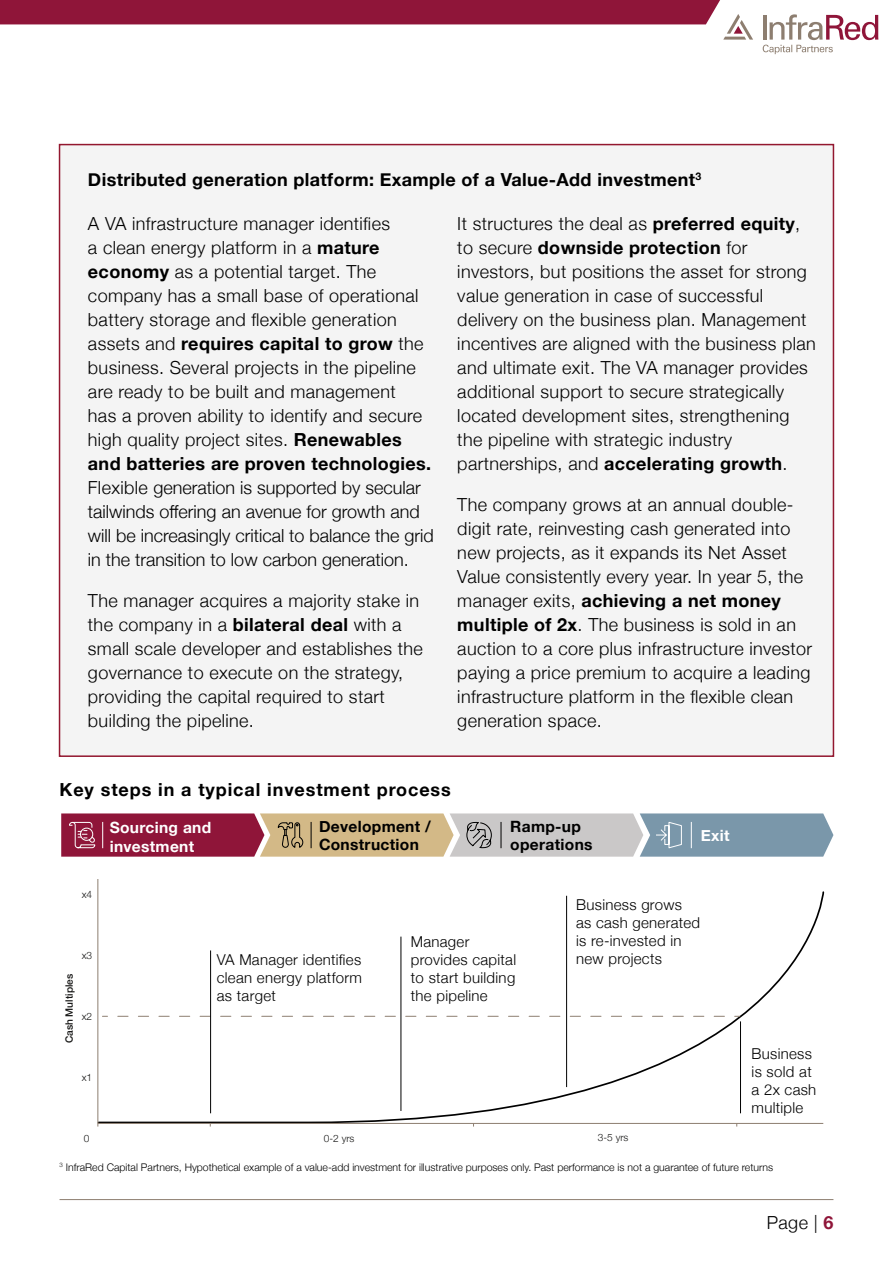
<style>
.page{position:relative;width:893px;height:1263px;background:#fff}
.page>*{position:absolute;margin:0;border:0;box-sizing:border-box;transform-origin:0 0}
.t1{font:300 18px/24px "Helvetica Neue";letter-spacing:.02em;color:#000}
.t2{font:300 18px/24px "Helvetica Neue";color:#000}
.t3{font:700 18px "Helvetica Neue";letter-spacing:.02em;color:#000}
.t4{font:700 18px "Helvetica Neue";letter-spacing:.05em;color:#000}
.t5{font:700 15.6px/18.6px "Helvetica Neue";letter-spacing:.02em;color:#000}
.t6{font:700 15.6px/18.6px "Helvetica Neue";letter-spacing:.02em;color:#fff}
.t7{font:300 15px/18px "Helvetica Neue";letter-spacing:.02em;color:#000}
.t8{font:300 10.5px "Helvetica Neue";color:#000}
.t9{font:300 10.05px "Helvetica Neue";color:#171716}
.t10{font:500 10.05px "Helvetica Neue";color:#171716}
.s1{font-weight:700}
.s2{font-weight:700;color:#8f1539}
</style>
<div class="page">
<div style="left:59px;top:144px;width:775px;height:613px;background:#f4f4f4;border:2px solid #93172f"></div>
<svg style="left:97px;top:879px;width:727px;height:245px"></svg>
<svg style="left:118px;top:1016px;width:611px;height:1px"></svg>
<svg style="left:61px;top:813px;width:772px;height:44px;background:#ac8e90"></svg>
<hr style="left:210px;top:950px;width:1px;height:163px;background:#000">
<hr style="left:401px;top:936px;width:1px;height:175px;background:#000">
<hr style="left:566px;top:896px;width:1px;height:191px;background:#000">
<hr style="left:740px;top:1021px;width:1px;height:92px;background:#000">
<svg style="left:763px;top:14px;width:115px;height:40px"></svg>
<svg style="left:0;top:0;width:753px;height:40px"></svg>
<hr style="left:60px;top:1199px;width:773px;height:1px;background:#8d7e70">
<p class="t3" style="left:88px;top:166px;width:615px">Distributed generation platform: Example of a Value-Add investment<sup>3</sup></p>
<p class="t1" style="left:88px;top:210px;width:345px">A VA infrastructure manager identifies<br>a clean energy platform in a <span class="s1">mature economy</span> as a potential target. The company has a small base of operational battery storage and flexible generation assets and <span class="s1">requires capital to grow</span> the business. Several projects in the pipeline are ready to be built and management<br>has a proven ability to identify and secure high quality project sites. <span class="s1">Renewables and batteries are proven technologies.</span></p>
<p class="t2" style="left:88px;top:474px;width:347px">Flexible generation is supported by secular tailwinds offering an avenue for growth and will be increasingly critical to balance the grid in the transition to low carbon generation.</p>
<p class="t1" style="left:88px;top:587px;width:336px">The manager acquires a majority stake in the company in a <span class="s1">bilateral deal</span> with a small scale developer and establishes the governance to execute on the strategy, providing the capital required to start building the pipeline.</p>
<p class="t1" style="left:457px;top:210px;width:360px">It structures the deal as <span class="s1">preferred equity</span>, to secure <span class="s1">downside protection</span> for investors, but positions the asset for strong value generation in case of successful delivery on the business plan. Management incentives are aligned with the business plan and ultimate exit. The VA manager provides additional support to secure strategically located development sites, strengthening the pipeline with strategic industry partnerships, and <span class="s1">accelerating growth</span>.</p>
<p class="t1" style="left:457px;top:491px;width:356px">The company grows at an annual double&shy;digit rate, reinvesting cash generated into new projects, as it expands its Net Asset Value consistently every year. In year 5, the manager exits, <span class="s1">achieving a net money multiple of 2x</span>. The business is sold in an auction to a core plus infrastructure investor paying a price premium to acquire a leading infrastructure platform in the flexible clean generation space.</p>
<p class="t4" style="left:60px;top:775px;width:393px">Key steps in a typical investment process</p>
<p class="t9" style="left:82px;top:886px;width:12px">x4</p>
<p class="t9" style="left:82px;top:947px;width:12px">x3</p>
<p class="t10" style="left:61px;top:1043px;width:71px;rotate:-90deg">Cash Multiples</p>
<p class="t9" style="left:82px;top:1008px;width:12px">x2</p>
<p class="t9" style="left:82px;top:1069px;width:12px">x1</p>
<p class="t5" style="left:319px;top:817px;width:113px">Development /<br>Construction</p>
<p class="t5" style="left:510px;top:817px;width:84px">Ramp-up operations</p>
<p class="t6" style="left:110px;top:819px;width:103px">Sourcing and investment</p>
<p class="t6" style="left:701px;top:827px;width:30px">Exit</p>
<p class="t7" style="left:217px;top:949px;width:147px;text-align:justify">VA Manager identifies clean energy platform as target</p>
<p class="t7" style="left:411px;top:931px;width:107px">Manager provides capital to start building the pipeline</p>
<p class="t7" style="left:576px;top:895px;width:126px">Business grows as cash generated is re-invested in new projects</p>
<p class="t9" style="left:84px;top:1130px;width:7px">0</p>
<p class="t9" style="left:598px;top:1129px;width:32px">3-5 yrs</p>
<p class="t9" style="left:324px;top:1130px;width:32px">0-2 yrs</p>
<p class="t7" style="left:752px;top:1044px;width:66px">Business is sold at a 2x cash multiple</p>
<p class="t8" style="left:60px;top:1158px;width:715px"><sup>3</sup> InfraRed Capital Partners, Hypothetical example of a value-add investment for illustrative purposes only. Past performance is not a guarantee of future returns</p>
<p class="t1" style="left:767px;top:1210px;width:68px">Page | <span class="s2">6</span></p>
</div>
